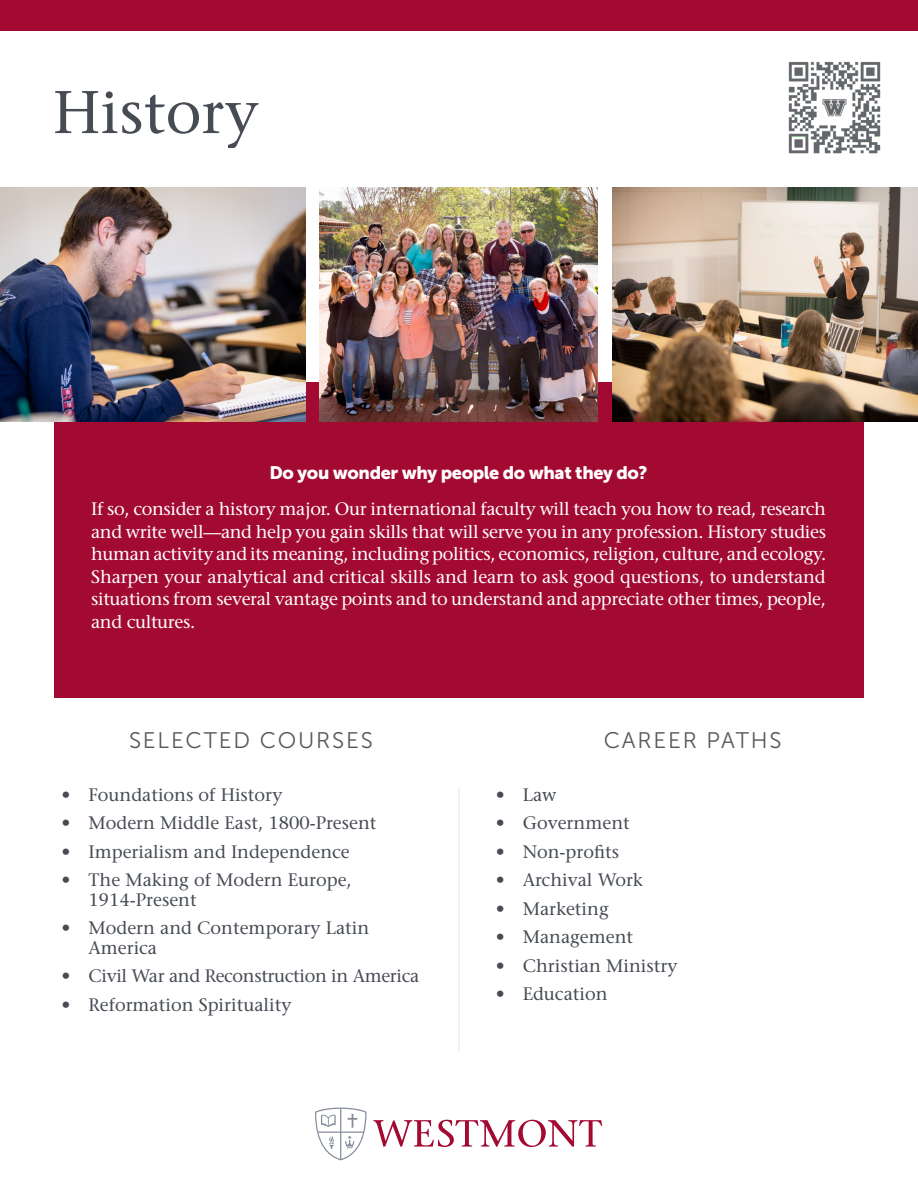
<style>
.page{position:relative;width:918px;height:1188px;background:#fff}
.page>*{position:absolute;margin:0;border:0;box-sizing:border-box;transform-origin:0 0}
.t1{font:500 60px "Stone Serif Std";color:#464b54}
.t2{font:22.5px "Museo Sans 300";letter-spacing:.08em;color:#57585a}
.museo_sans{font:500 18px/22.5px "Stone Serif Std";letter-spacing:-.02em;color:#fff;text-align:justify}
.t3{font:500 18px/19.5px "Stone Serif Std";color:#464b54}
.t4{font:500 18px "Stone Serif Std";letter-spacing:-.02em;color:#464b54}
.museo_sans-2{font:18px "Museo Sans 900";letter-spacing:-.02em;color:#fff}
</style>
<div class="page">
<div style="left:0;top:0;width:918px;height:31px;background:#a30a32"></div>
<div style="left:54px;top:382px;width:810px;height:316px;background:#a30a32"></div>
<img style="left:0;top:188px;width:306px;height:234px">
<img style="left:319px;top:188px;width:279px;height:234px">
<img style="left:612px;top:188px;width:306px;height:234px">
<hr style="left:459px;top:788px;width:1px;height:263px;background:#e2e4e2">
<svg style="left:373px;top:1120px;width:229px;height:27px"></svg>
<svg style="left:315px;top:1108px;width:52px;height:52px"></svg>
<img style="left:788px;top:62px;width:93px;height:92px">
<p class="t1" style="left:53px;top:77px;width:207px">History</p>
<p class="museo_sans-2" style="left:270px;top:463px;width:380px">Do you wonder why people do what they do?</p>
<p class="museo_sans" style="left:91px;top:498px;width:737px">If so, consider a history major. Our international faculty will teach you how to read, research and write well—and help you gain skills that will serve you in any profession. History studies human activity and its meaning, including politics, economics, religion, culture, and ecology.<br>Sharpen your analytical and critical skills and learn to ask good questions, to understand situations from several vantage points and to understand and appreciate other times, people, and cultures.</p>
<p class="t2" style="left:129px;top:728px;width:245px">SELECTED COURSES</p>
<p class="t2" style="left:604px;top:728px;width:179px">CAREER PATHS</p>
<p class="t3" style="left:62px;top:785px;width:222px">• Foundations of History</p>
<p class="t3" style="left:62px;top:813px;width:317px">• Modern Middle East, 1800-Present</p>
<p class="t3" style="left:62px;top:842px;width:290px">• Imperialism and Independence</p>
<p class="t3" style="left:88px;top:870px;width:265px;text-indent:-27px">• The Making of Modern Europe,<br>1914-Present</p>
<p class="t3" style="left:88px;top:918px;width:282px;text-indent:-27px">• Modern and Contemporary Latin<br>America</p>
<p class="t4" style="left:62px;top:965px;width:359px">• Civil War and Reconstruction in America</p>
<p class="t3" style="left:62px;top:995px;width:231px">• Reformation Spirituality</p>
<p class="t3" style="left:496px;top:785px;width:62px">• Law</p>
<p class="t3" style="left:496px;top:813px;width:136px">• Government</p>
<p class="t3" style="left:496px;top:842px;width:125px">• Non-profits</p>
<p class="t3" style="left:496px;top:870px;width:149px">• Archival Work</p>
<p class="t3" style="left:496px;top:899px;width:115px">• Marketing</p>
<p class="t3" style="left:496px;top:927px;width:139px">• Management</p>
<p class="t3" style="left:496px;top:956px;width:183px">• Christian Ministry</p>
<p class="t3" style="left:496px;top:984px;width:113px">• Education</p>
</div>
